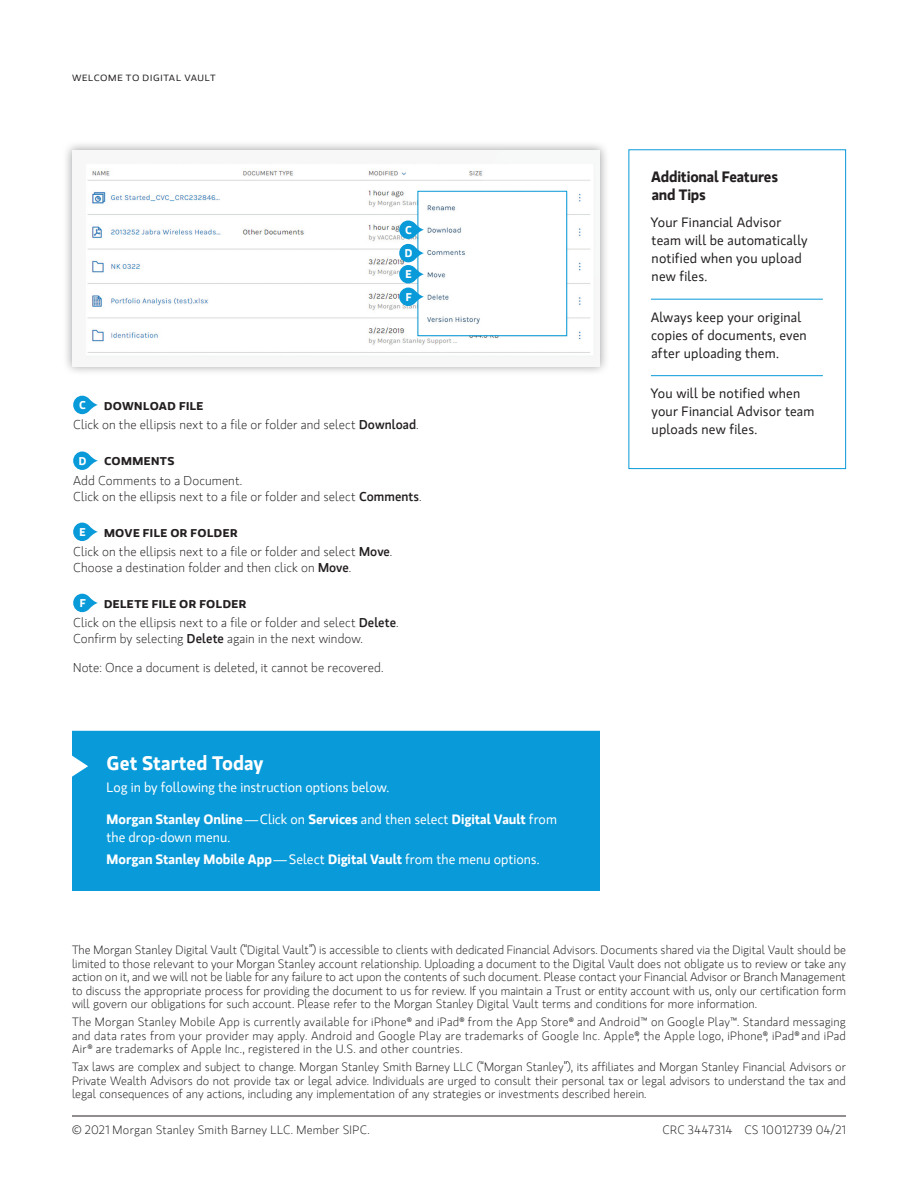
<style>
.page{position:relative;width:918px;height:1188px;background:#fff}
.page>*{position:absolute;margin:0;border:0;box-sizing:border-box;transform-origin:0 0}
.Body_Head{font:700 19.5px "MS Gloriola II Std";color:#fff}
.Body_Head-2{font:700 15px/18px "MS Gloriola II Std";letter-spacing:-.01em;color:#231f20}
.Body__G-Reg{font:13.5px/18px "MS Gloriola II Std";letter-spacing:.015em;color:#231f20}
.Body__G-Reg-2{font:13.5px/18px "MS Gloriola II Std";color:#fff}
.Body__G-Reg-3{font:700 13.5px "MS Gloriola II Std";letter-spacing:-.005em;color:#fff}
.Table_Data{font:300 12.75px/15.3px "MS Gloriola II Std";letter-spacing:.005em;color:#231f20}
.Disclosure{font:300 12px/13.5px "MS Gloriola II Std";color:#231f20;text-align:justify}
.Disclosure_1st{font:300 12px/13.5px "MS Gloriola II Std";color:#231f20;text-align:justify}
.Legal_Line{font:300 12px "MS Gloriola II Std";letter-spacing:.025em;color:#231f20}
.Table_Data_ID{font:700 11.25px "MS Gloriola II Std";letter-spacing:.03em;color:#231f20;scale:1.1 1}
.Image_Reference_Smal{font:700 11.25px "MS Gloriola II Std";color:#fff}
.Page_Header{font:9px "MS Gloriola II Std";letter-spacing:.07em;color:#231f20;scale:1.1 1}
.s1{font-weight:500}
.s2{font-weight:700}
.s3{font-weight:400}
</style>
<div class="page">
<div style="left:63px;top:141px;width:547px;height:235px;background:#808285;opacity:.75"></div>
<img style="left:72px;top:150px;width:528px;height:217px">
<div style="left:418px;top:191px;width:149px;height:145px;border:1px solid #089ad9"></div>
<hr style="left:72px;top:1116px;width:774px;height:1px;background:#231f20">
<svg style="left:73px;top:396px;width:25px;height:18px"></svg>
<div style="left:75px;top:397px;width:15px;height:16px;background:#089ad9;border-radius:50%"></div>
<svg style="left:73px;top:451px;width:25px;height:19px"></svg>
<div style="left:75px;top:453px;width:15px;height:15px;background:#089ad9;border-radius:50%"></div>
<svg style="left:73px;top:523px;width:25px;height:18px"></svg>
<div style="left:75px;top:524px;width:15px;height:16px;background:#089ad9;border-radius:50%"></div>
<svg style="left:73px;top:594px;width:25px;height:18px"></svg>
<div style="left:75px;top:595px;width:15px;height:16px;background:#089ad9;border-radius:50%"></div>
<div style="left:72px;top:731px;width:528px;height:160px;background:#089ad9"></div>
<div style="left:629px;top:149px;width:217px;height:320px;border:1px solid #089ad9"></div>
<hr style="left:651px;top:299px;width:172px;height:1px;background:#089ad9">
<hr style="left:651px;top:375px;width:172px;height:1px;background:#089ad9">
<svg style="left:399px;top:220px;width:25px;height:86px"></svg>
<div style="left:401px;top:245px;width:15px;height:16px;background:#089ad9;border-radius:50%"></div>
<p class="Page_Header" style="left:72px;top:72px;width:132px">WELCOME TO DIGITAL VAULT</p>
<p class="Image_Reference_Smal" style="left:405px;top:222px;width:8px">C</p>
<p class="Image_Reference_Smal" style="left:406px;top:266px;width:8px">E</p>
<p class="Image_Reference_Smal" style="left:406px;top:289px;width:7px">F</p>
<p class="Image_Reference_Smal" style="left:405px;top:245px;width:9px">D</p>
<p class="Image_Reference_Smal" style="left:79px;top:397px;width:8px">C</p>
<p class="Table_Data_ID" style="left:104px;top:398px;width:92px">DOWNLOAD FILE</p>
<p class="Table_Data" style="left:73px;top:417px;width:347px">Click on the ellipsis next to a file or folder and select <span class="s1">Download</span>.</p>
<p class="Image_Reference_Smal" style="left:79px;top:453px;width:9px">D</p>
<p class="Table_Data_ID" style="left:104px;top:453px;width:66px">COMMENTS</p>
<p class="Table_Data" style="left:73px;top:473px;width:171px">Add Comments to a Document.</p>
<p class="Table_Data" style="left:73px;top:488px;width:350px">Click on the ellipsis next to a file or folder and select <span class="s1">Comments</span>.</p>
<p class="Image_Reference_Smal" style="left:79px;top:524px;width:8px">E</p>
<p class="Table_Data_ID" style="left:104px;top:525px;width:123px">MOVE FILE OR FOLDER</p>
<p class="Table_Data" style="left:73px;top:544px;width:321px">Click on the ellipsis next to a file or folder and select <span class="s1">Move</span>.<br>Choose a destination folder and then click on <span class="s1">Move</span>.</p>
<p class="Image_Reference_Smal" style="left:80px;top:595px;width:7px">F</p>
<p class="Table_Data_ID" style="left:104px;top:596px;width:131px">DELETE FILE OR FOLDER</p>
<p class="Table_Data" style="left:73px;top:615px;width:327px">Click on the ellipsis next to a file or folder and select <span class="s1">Delete</span>.<br>Confirm by selecting <span class="s1">Delete</span> again in the next window.</p>
<p class="Table_Data" style="left:73px;top:659px;width:312px">Note: Once a document is deleted, it cannot be recovered.</p>
<p class="Body_Head" style="left:106px;top:749px;width:158px">Get Started Today</p>
<p class="Body__G-Reg-2" style="left:106px;top:778px;width:284px">Log in by following the instruction options below.</p>
<p class="Body__G-Reg-2" style="left:106px;top:809px;width:452px"><span class="s2">Morgan Stanley Online</span>— Click on <span class="s2">Services</span> and then select <span class="s2">Digital Vault</span> from the drop-down menu.</p>
<p class="Body__G-Reg-3" style="left:106px;top:850px;width:435px">Morgan Stanley Mobile App<span class="s3">— Select</span> Digital Vault <span class="s3">from the menu options.</span></p>
<p class="Body_Head-2" style="left:651px;top:168px;width:128px">Additional Features and Tips</p>
<p class="Body__G-Reg" style="left:651px;top:213px;width:158px">Your Financial Advisor team will be automatically notified when you upload new files.</p>
<p class="Body__G-Reg" style="left:651px;top:308px;width:158px">Always keep your original copies of documents, even after uploading them.</p>
<p class="Body__G-Reg" style="left:651px;top:384px;width:165px">You will be notified when your Financial Advisor team uploads new files.</p>
<p class="Disclosure_1st" style="left:72px;top:943px;width:776px">The Morgan Stanley Digital Vault (“Digital Vault”) is accessible to clients with dedicated Financial Advisors. Documents shared via the Digital Vault should be limited to those relevant to your Morgan Stanley account relationship. Uploading a document to the Digital Vault does not obligate us to review or take any action on it, and we will not be liable for any failure to act upon the contents of such document. Please contact your Financial Advisor or Branch Management to discuss the appropriate process for providing the document to us for review. If you maintain a Trust or entity account with us, only our certification form will govern our obligations for such account. Please refer to the Morgan Stanley Digital Vault terms and conditions for more information.</p>
<p class="Disclosure" style="left:72px;top:1015px;width:775px">The Morgan Stanley Mobile App is currently available for iPhone® and iPad® from the App Store® and Android™ on Google Play™. Standard messaging and data rates from your provider may apply. Android and Google Play are trademarks of Google Inc. Apple®, the Apple logo, iPhone®, iPad® and iPad Air® are trademarks of Apple Inc., registered in the U.S. and other countries.</p>
<p class="Disclosure" style="left:72px;top:1060px;width:776px">Tax laws are complex and subject to change. Morgan Stanley Smith Barney LLC (“Morgan Stanley”), its affiliates and Morgan Stanley Financial Advisors or Private Wealth Advisors do not provide tax or legal advice. Individuals are urged to consult their personal tax or legal advisors to understand the tax and legal consequences of any actions, including any implementation of any strategies or investments described herein.</p>
<p class="Legal_Line" style="left:72px;top:1122px;width:299px">© 2021 Morgan Stanley Smith Barney LLC. Member SIPC.</p>
<p class="Legal_Line" style="left:663px;top:1122px;width:185px">CRC 3447314 CS 10012739 04/21</p>
</div>
